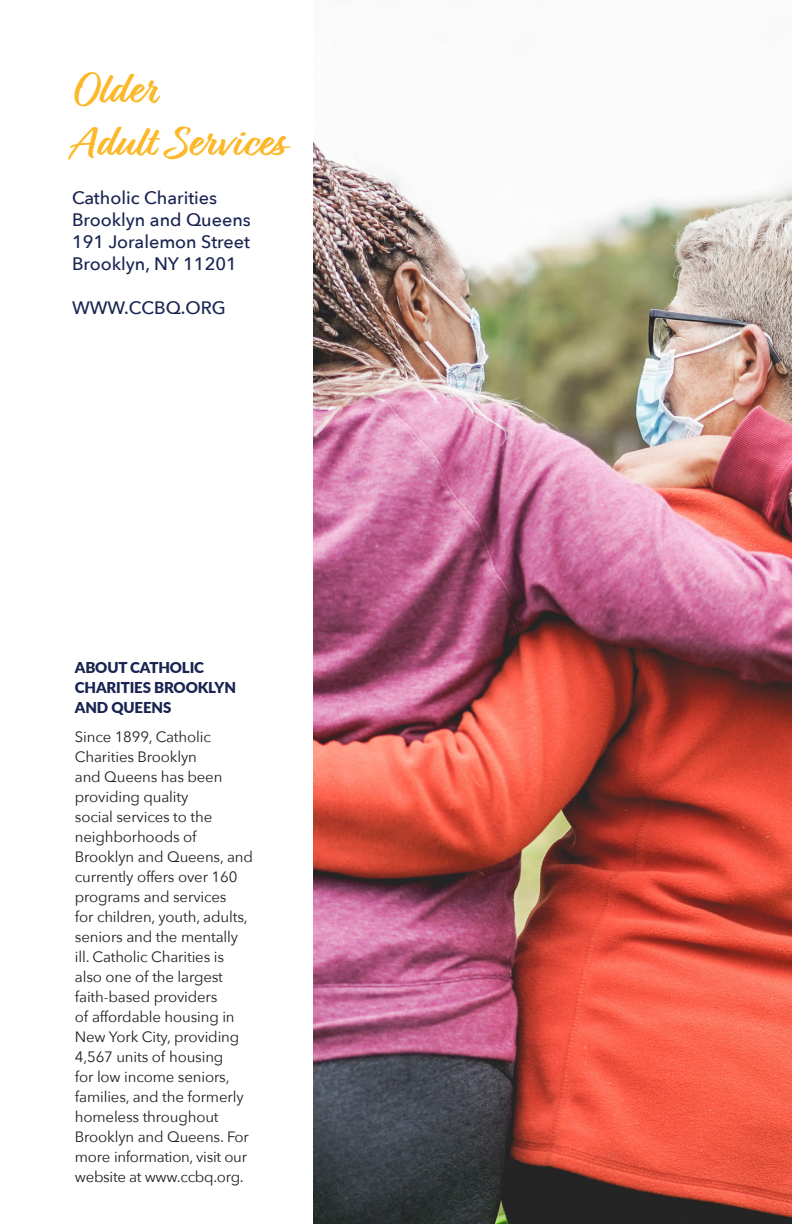
<style>
.page{position:relative;width:792px;height:1224px;background:#fff}
.page>*{position:absolute;margin:0;border:0;box-sizing:border-box;transform-origin:0 0}
.t1{font:700 44.6px/53px "Relation";color:#fcb828}
.t2{font:500 18px/22px "Avenir Next";color:#192451}
.t3{font:15px/20px "Avenir Next";letter-spacing:-.01em;color:#231f20}
.t4{font:900 15px/20px "Lato";letter-spacing:-.01em;color:#192451}
</style>
<div class="page">
<img style="left:314px;top:142px;width:478px;height:1082px">
<hr style="left:791px;top:937px;width:1px;height:215px;background:#192451">
<h1 class="t1" style="left:72px;top:63px;width:213px">Older<br>Adult Services</h1>
<p class="t2" style="left:72px;top:186px;width:147px">Catholic Charities</p>
<p class="t2" style="left:72px;top:208px;width:180px">Brooklyn and Queens</p>
<p class="t2" style="left:72px;top:230px;width:180px">191 Joralemon Street<br>Brooklyn, NY 11201</p>
<p class="t2" style="left:72px;top:296px;width:155px">WWW.CCBQ.ORG</p>
<p class="t4" style="left:75px;top:657px;width:163px">ABOUT CATHOLIC<br>CHARITIES BROOKLYN<br>AND QUEENS</p>
<p class="t3" style="left:75px;top:726px;width:180px">Since 1899, Catholic<br>Charities Brooklyn<br>and Queens has been providing quality<br>social services to the neighborhoods of<br>Brooklyn and Queens, and currently offers over 160 programs and services<br>for children, youth, adults, seniors and the mentally ill. Catholic Charities is also one of the largest faith-based providers<br>of affordable housing in<br>New York City, providing<br>4,567 units of housing<br>for low income seniors, families, and the formerly homeless throughout<br>Brooklyn and Queens. For more information, visit our website at www.ccbq.org.</p>
</div>
